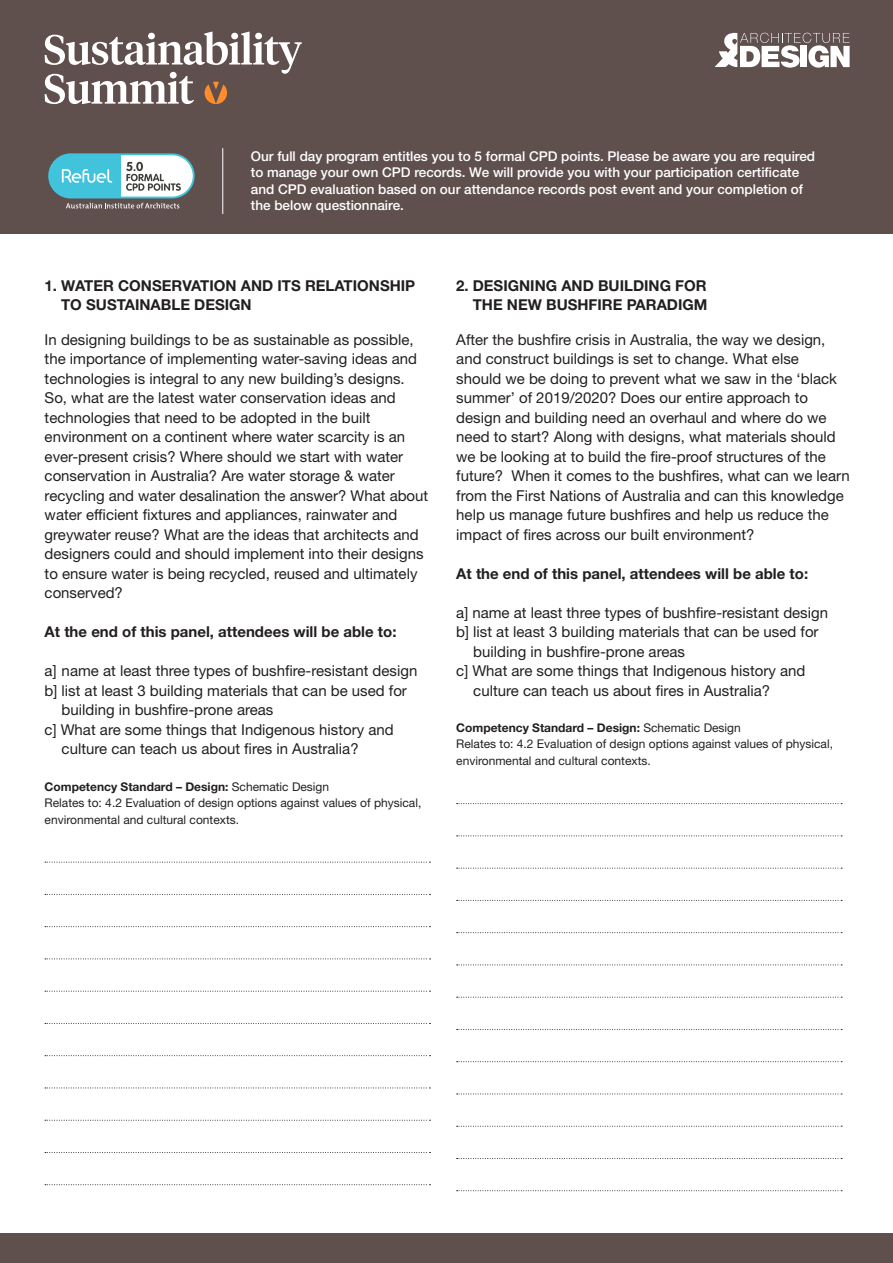
<style>
.page{position:relative;width:893px;height:1263px;background:#fff}
.page>*{position:absolute;margin:0;border:0;box-sizing:border-box;transform-origin:0 0}
.t1{font:15px/19.5px "Helvetica Neue LT Std";color:#231f20}
.t2{font:700 15px/19.5px "Helvetica Neue LT Std";color:#231f20}
.t3{font:500 13.5px/16.5px "Helvetica Neue LT Std";color:#fff}
.t4{font:12px/16.5px "Helvetica Neue LT Std";color:#231f20}
.t5{font:700 12px "Helvetica Neue LT Std";color:#231f20}
.s1{font-weight:400}
</style>
<div class="page">
<div style="left:0;top:0;width:893px;height:233px;background:#5f504e"></div>
<div style="left:0;top:1233px;width:893px;height:30px;background:#5f504e"></div>
<hr style="left:223px;top:148px;width:1px;height:66px;background:#fff">
<svg style="left:45px;top:862px;width:385px;height:1px"></svg>
<svg style="left:45px;top:894px;width:385px;height:1px"></svg>
<svg style="left:45px;top:926px;width:385px;height:1px"></svg>
<svg style="left:45px;top:958px;width:385px;height:1px"></svg>
<svg style="left:45px;top:991px;width:385px;height:1px"></svg>
<svg style="left:45px;top:1023px;width:385px;height:1px"></svg>
<svg style="left:45px;top:1055px;width:385px;height:1px"></svg>
<svg style="left:45px;top:1087px;width:385px;height:1px"></svg>
<svg style="left:45px;top:1120px;width:385px;height:1px"></svg>
<svg style="left:45px;top:1152px;width:385px;height:1px"></svg>
<svg style="left:45px;top:1184px;width:385px;height:1px"></svg>
<svg style="left:457px;top:803px;width:385px;height:1px"></svg>
<svg style="left:457px;top:835px;width:385px;height:1px"></svg>
<svg style="left:457px;top:868px;width:385px;height:1px"></svg>
<svg style="left:457px;top:900px;width:385px;height:1px"></svg>
<svg style="left:457px;top:932px;width:385px;height:1px"></svg>
<svg style="left:457px;top:964px;width:385px;height:1px"></svg>
<svg style="left:457px;top:997px;width:385px;height:1px"></svg>
<svg style="left:457px;top:1029px;width:385px;height:1px"></svg>
<svg style="left:457px;top:1061px;width:385px;height:1px"></svg>
<svg style="left:457px;top:1093px;width:385px;height:1px"></svg>
<svg style="left:457px;top:1126px;width:385px;height:1px"></svg>
<svg style="left:457px;top:1158px;width:385px;height:1px"></svg>
<svg style="left:457px;top:1190px;width:385px;height:1px"></svg>
<svg style="left:66px;top:203px;width:113px;height:5px"></svg>
<div style="left:49px;top:154px;width:145px;height:43px;background:#fff;border-radius:22px"></div>
<div style="left:48px;top:153px;width:147px;height:45px;border:2px solid #42c3dc;border-radius:22px"></div>
<div style="left:49px;top:154px;width:43px;height:43px;background:#42c3dc;border-radius:50%"></div>
<div style="left:73px;top:154px;width:48px;height:43px;background:#42c3dc"></div>
<svg style="left:62px;top:169px;width:50px;height:14px"></svg>
<svg style="left:126px;top:162px;width:55px;height:29px"></svg>
<svg style="left:715px;top:33px;width:135px;height:35px"></svg>
<svg style="left:45px;top:32px;width:257px;height:72px"></svg>
<p class="t3" style="left:251px;top:148px;width:566px">Our full day program entitles you to 5 formal CPD points. Please be aware you are required to manage your own CPD records. We will provide you with your participation certificate and CPD evaluation based on our attendance records post event and your completion of the below questionnaire.</p>
<p class="t2" style="left:61px;top:275px;width:356px;text-indent:-17px">1. WATER CONSERVATION AND ITS RELATIONSHIP<br>TO SUSTAINABLE DESIGN</p>
<p class="t1" style="left:45px;top:330px;width:385px">In designing buildings to be as sustainable as possible, the importance of implementing water-saving ideas and technologies is integral to any new building’s designs.<br>So, what are the latest water conservation ideas and technologies that need to be adopted in the built environment on a continent where water scarcity is an ever-present crisis? Where should we start with water conservation in Australia? Are water storage &amp; water recycling and water desalination the answer? What about water efficient fixtures and appliances, rainwater and greywater reuse? What are the ideas that architects and designers could and should implement into their designs to ensure water is being recycled, reused and ultimately conserved?</p>
<p class="t2" style="left:45px;top:622px;width:353px">At the end of this panel, attendees will be able to:</p>
<p class="t1" style="left:45px;top:661px;width:374px">a] name at least three types of bushfire-resistant design</p>
<p class="t1" style="left:62px;top:681px;width:347px;text-indent:-17px">b] list at least 3 building materials that can be used for building in bushfire-prone areas</p>
<p class="t1" style="left:62px;top:720px;width:333px;text-indent:-17px">c] What are some things that Indigenous history and culture can teach us about fires in Australia?</p>
<p class="t5" style="left:45px;top:779px;width:286px">Competency Standard – Design: <span class="s1">Schematic Design</span></p>
<p class="t4" style="left:45px;top:794px;width:378px">Relates to: 4.2 Evaluation of design options against values of physical, environmental and cultural contexts.</p>
<p class="t2" style="left:456px;top:275px;width:253px;text-align:right">2. DESIGNING AND BUILDING FOR<br>THE NEW BUSHFIRE PARADIGM</p>
<p class="t1" style="left:456px;top:330px;width:395px">After the bushfire crisis in Australia, the way we design, and construct buildings is set to change. What else<br>should we be doing to prevent what we saw in the ‘black summer’ of 2019/2020? Does our entire approach to design and building need an overhaul and where do we need to start? Along with designs, what materials should we be looking at to build the fire-proof structures of the future? When it comes to the bushfires, what can we learn from the First Nations of Australia and can this knowledge help us manage future bushfires and help us reduce the impact of fires across our built environment?</p>
<p class="t2" style="left:456px;top:563px;width:353px">At the end of this panel, attendees will be able to:</p>
<p class="t1" style="left:456px;top:603px;width:373px">a] name at least three types of bushfire-resistant design</p>
<p class="t1" style="left:473px;top:622px;width:347px;text-indent:-17px">b] list at least 3 building materials that can be used for building in bushfire-prone areas</p>
<p class="t1" style="left:473px;top:661px;width:333px;text-indent:-17px">c] What are some things that Indigenous history and culture can teach us about fires in Australia?</p>
<p class="t5" style="left:456px;top:720px;width:286px">Competency Standard – Design: <span class="s1">Schematic Design</span></p>
<p class="t4" style="left:456px;top:736px;width:378px">Relates to: 4.2 Evaluation of design options against values of physical, environmental and cultural contexts.</p>
</div>
